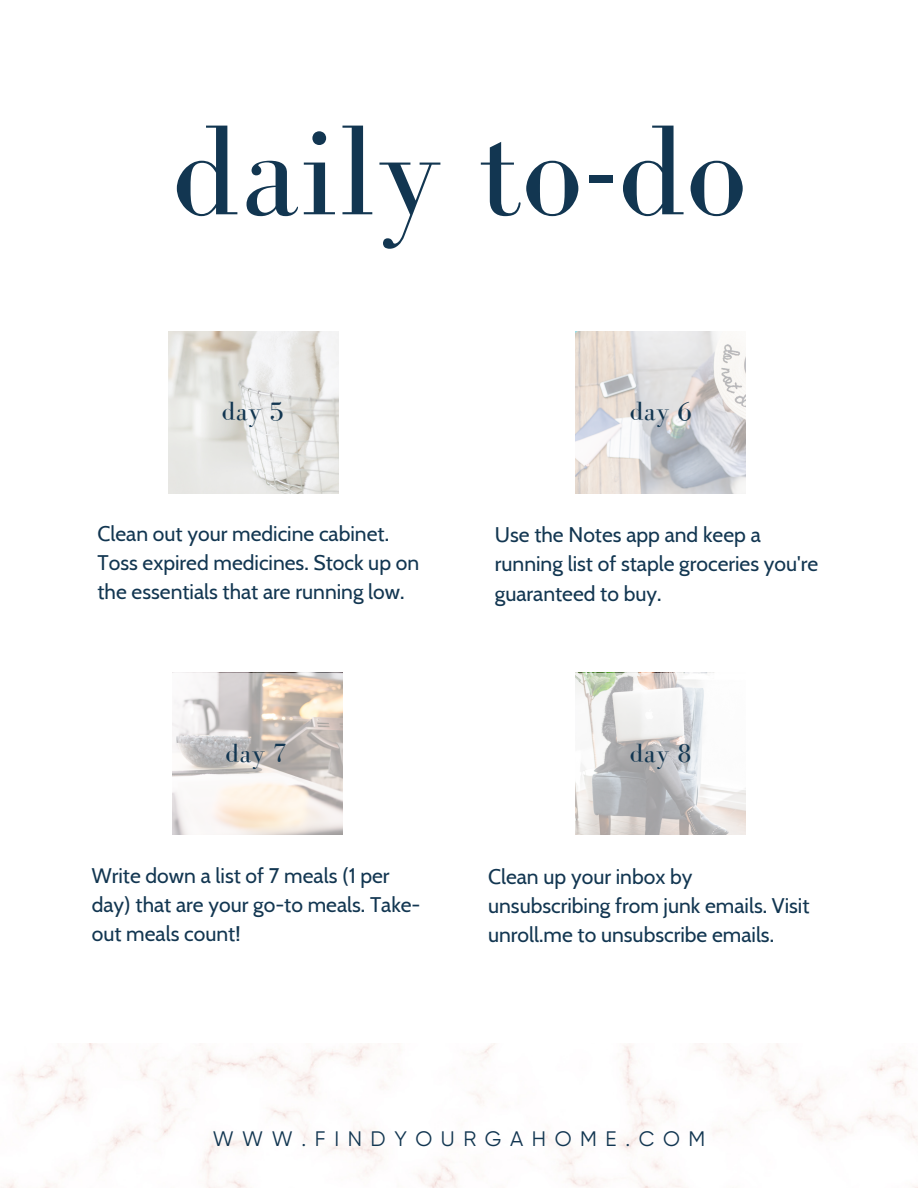
<style>
.page{position:relative;width:918px;height:1188px;background:#fff}
.page>*{position:absolute;margin:0;border:0;box-sizing:border-box;transform-origin:0 0}
.t1{font:132px "Bodoni FLF";color:#123651}
.t2{font:27.15px "Bodoni FLF";color:#123651}
.t3{font:21.15px/29.4px "Cabin";color:#123651}
.t4{font:21px "Gilroy";letter-spacing:.41em;color:#123651}
</style>
<div class="page">
<svg style="left:168px;top:331px;width:171px;height:163px;fill:#e7e7e4"></svg>
<svg style="left:575px;top:331px;width:171px;height:163px;background:#dddada"></svg>
<img style="left:1px;top:1043px;width:917px;height:145px">
<svg style="left:575px;top:673px;width:171px;height:162px"></svg>
<svg style="left:172px;top:673px;width:171px;height:162px"></svg>
<p class="t1" style="left:172px;top:99px;width:575px">daily to-do</p>
<p class="t2" style="left:222px;top:396px;width:63px">day 5</p>
<p class="t2" style="left:630px;top:396px;width:63px">day 6</p>
<p class="t3" style="left:98px;top:518px;width:323px">Clean out your medicine cabinet.<br>Toss expired medicines. Stock up on the essentials that are running low.</p>
<p class="t3" style="left:495px;top:520px;width:325px">Use the Notes app and keep a running list of staple groceries you're guaranteed to buy.</p>
<p class="t2" style="left:226px;top:739px;width:63px">day 7</p>
<p class="t2" style="left:630px;top:738px;width:63px">day 8</p>
<p class="t3" style="left:92px;top:860px;width:330px">Write down a list of 7 meals (1 per day) that are your go-to meals. Take&shy;out meals count!</p>
<p class="t3" style="left:488px;top:861px;width:323px">Clean up your inbox by unsubscribing from junk emails. Visit unroll.me to unsubscribe emails.</p>
<p class="t4" style="left:213px;top:1127px;width:494px">WWW.FINDYOURGAHOME.COM</p>
</div>
